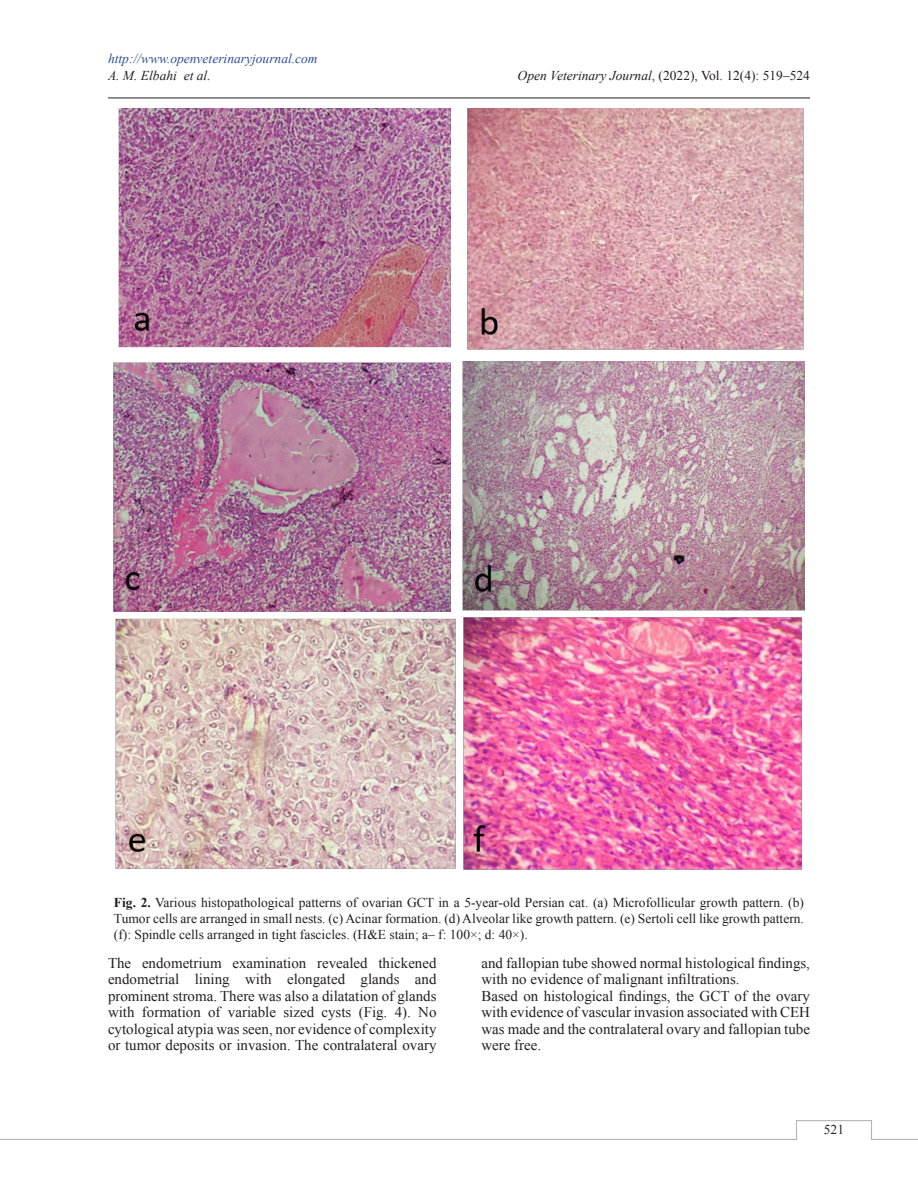
<style>
.page{position:relative;width:918px;height:1188px;background:#fff}
.page>*{position:absolute;margin:0;border:0;box-sizing:border-box;transform-origin:0 0}
.Para{font:15px/16.5px "Times New Roman";color:#231f20;text-align:justify}
.Fig_Caption{font:13.5px/16.2px "Times New Roman";color:#231f20;text-align:justify}
.t1{font:italic 13.5px "Times New Roman";color:#304d94}
.t2{font:italic 13.5px "Times New Roman";color:#231f20}
.s1{font-style:italic}
.s2{font-weight:700}
</style>
<div class="page">
<hr style="left:108px;top:98px;width:702px;height:1px;background:#231f20">
<svg style="left:0;top:1120px;width:918px;height:20px"></svg>
<img style="left:114px;top:109px;width:690px;height:761px">
<p class="t1" style="left:108px;top:50px;width:211px">http://www.openveterinaryjournal.com</p>
<p class="t2" style="left:108px;top:66px;width:104px">A. M. Elbahi et al.</p>
<p class="Fig_Caption" style="left:518px;top:67px;width:294px"><span class="s1">Open Veterinary Journal</span>, (2022), Vol. 12(4): 519–524</p>
<p class="Fig_Caption" style="left:114px;top:894px;width:692px"><span class="s2">Fig. 2.</span> Various histopathological patterns of ovarian GCT in a 5-year-old Persian cat. (a) Microfollicular growth pattern. (b)<br>Tumor cells are arranged in small nests. (c) Acinar formation. (d) Alveolar like growth pattern. (e) Sertoli cell like growth pattern. (f): Spindle cells arranged in tight fascicles. (H&amp;E stain; a– f: 100×; d: 40×).</p>
<p class="Para" style="left:108px;top:954px;width:330px">The endometrium examination revealed thickened endometrial lining with elongated glands and prominent stroma. There was also a dilatation of glands with formation of variable sized cysts (Fig. 4). No cytological atypia was seen, nor evidence of complexity or tumor deposits or invasion. The contralateral ovary</p>
<p class="Para" style="left:482px;top:954px;width:330px">and fallopian tube showed normal histological findings, with no evidence of malignant infiltrations.</p>
<p class="Para" style="left:482px;top:987px;width:330px">Based on histological findings, the GCT of the ovary with evidence of vascular invasion associated with CEH was made and the contralateral ovary and fallopian tube were free.</p>
<p class="Fig_Caption" style="left:824px;top:1121px;width:22px">521</p>
</div>
